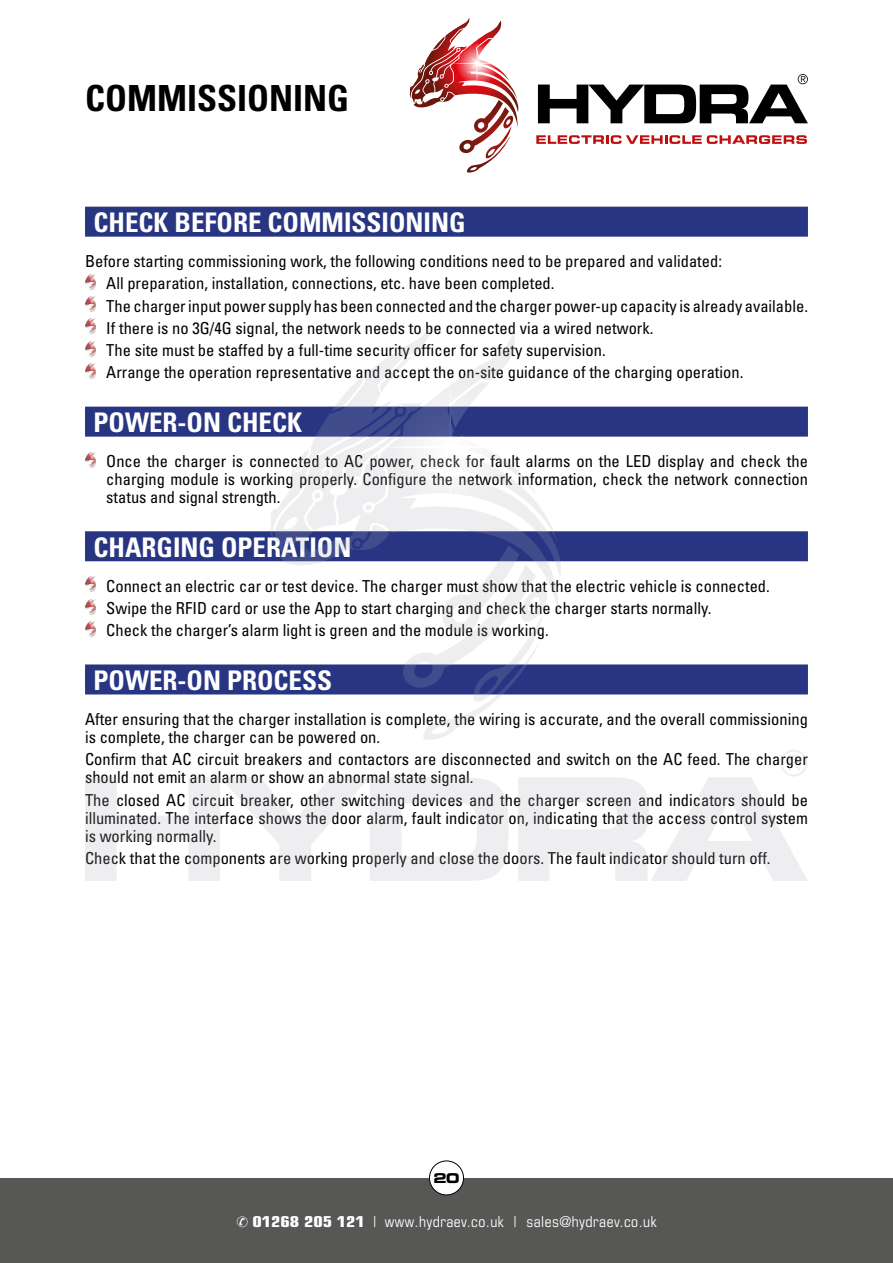
<style>
.page{position:relative;width:893px;height:1263px;background:#fff}
.page>*{position:absolute;margin:0;border:0;box-sizing:border-box;transform-origin:0 0}
.t1{font:700 condensed 36px "Univers LT Std";color:#000}
.t2{font:700 condensed 27px "Univers LT Std";color:#fff}
.t3{font:condensed 16.5px/22.2px "Univers LT Std";color:#000}
.t4{font:condensed 15px "Eurostile LT Std";letter-spacing:.03em;color:#fff}
.t5{font:13.5px "Eurostile LT Std Bold Ex 2";color:#000}
.s1{font-weight:700}
</style>
<div class="page">
<div style="left:0;top:1178px;width:893px;height:85px;background:#575756"></div>
<div style="left:429px;top:1161px;width:34px;height:34px;background:#fff;border-radius:50%"></div>
<div style="left:429px;top:1160px;width:35px;height:35px;border:1px solid #000;border-radius:50%"></div>
<svg style="left:410px;top:18px;width:109px;height:155px"></svg>
<svg style="left:536px;top:135px;width:271px;height:9px"></svg>
<svg style="left:538px;top:74px;width:270px;height:49px"></svg>
<div style="left:85px;top:207px;width:723px;height:30px;background:#283583"></div>
<div style="left:85px;top:407px;width:723px;height:30px;background:#283583"></div>
<div style="left:85px;top:531px;width:723px;height:30px;background:#283583"></div>
<div style="left:85px;top:664px;width:723px;height:30px;background:#283583"></div>
<img style="left:85px;top:274px;width:11px;height:15px">
<img style="left:85px;top:297px;width:11px;height:15px">
<img style="left:85px;top:319px;width:11px;height:15px">
<img style="left:85px;top:341px;width:11px;height:15px">
<img style="left:85px;top:363px;width:11px;height:15px">
<img style="left:85px;top:452px;width:11px;height:15px">
<img style="left:85px;top:577px;width:11px;height:15px">
<img style="left:85px;top:599px;width:11px;height:15px">
<img style="left:85px;top:621px;width:11px;height:15px">
<svg style="left:270px;top:327px;width:214px;height:238px"></svg>
<svg style="left:402px;top:545px;width:146px;height:195px"></svg>
<svg style="left:372px;top:385px;width:148px;height:126px"></svg>
<svg style="left:85px;top:777px;width:424px;height:104px"></svg>
<svg style="left:518px;top:750px;width:290px;height:131px"></svg>
<h1 class="t1" style="left:85px;top:76px;width:266px">COMMISSIONING</h1>
<h2 class="t2" style="left:94px;top:206px;width:374px">CHECK BEFORE COMMISSIONING</h2>
<p class="t3" style="left:106px;top:250px;width:703px;text-indent:-21px">Before starting commissioning work, the following conditions need to be prepared and validated:<br>All preparation, installation, connections, etc. have been completed.<br>The charger input power supply has been connected and the charger power-up capacity is already available.<br>If there is no 3G/4G signal, the network needs to be connected via a wired network.<br>The site must be staffed by a full-time security officer for safety supervision.<br>Arrange the operation representative and accept the on-site guidance of the charging operation.</p>
<h2 class="t2" style="left:94px;top:406px;width:210px">POWER-ON CHECK</h2>
<p class="t3" style="left:106px;top:452px;width:703px;line-height:18px;text-align:justify">Once the charger is connected to AC power, check for fault alarms on the LED display and check the charging module is working properly. Configure the network information, check the network connection status and signal strength.</p>
<h2 class="t2" style="left:94px;top:531px;width:259px">CHARGING OPERATION</h2>
<p class="t3" style="left:106px;top:575px;width:665px">Connect an electric car or test device. The charger must show that the electric vehicle is connected.<br>Swipe the RFID card or use the App to start charging and check the charger starts normally.<br>Check the charger’s alarm light is green and the module is working.</p>
<h2 class="t2" style="left:94px;top:664px;width:240px">POWER-ON PROCESS</h2>
<p class="t3" style="left:85px;top:710px;width:724px;line-height:18px">After ensuring that the charger installation is complete, the wiring is accurate, and the overall commissioning is complete, the charger can be powered on.</p>
<p class="t3" style="left:85px;top:750px;width:724px;line-height:18px">Confirm that AC circuit breakers and contactors are disconnected and switch on the AC feed. The charger should not emit an alarm or show an abnormal state signal.</p>
<p class="t3" style="left:85px;top:790px;width:724px;line-height:18px;text-align:justify">The closed AC circuit breaker, other switching devices and the charger screen and indicators should be illuminated. The interface shows the door alarm, fault indicator on, indicating that the access control system is working normally.</p>
<p class="t3" style="left:85px;top:847px;width:687px">Check that the components are working properly and close the doors. The fault indicator should turn off.</p>
<p class="t5" style="left:433px;top:1169px;width:28px">20</p>
<p class="t4" style="left:236px;top:1212px;width:422px">✆ <span class="s1">01268 205 121</span> | www.hydraev.co.uk | sales@hydraev.co.uk</p>
</div>
